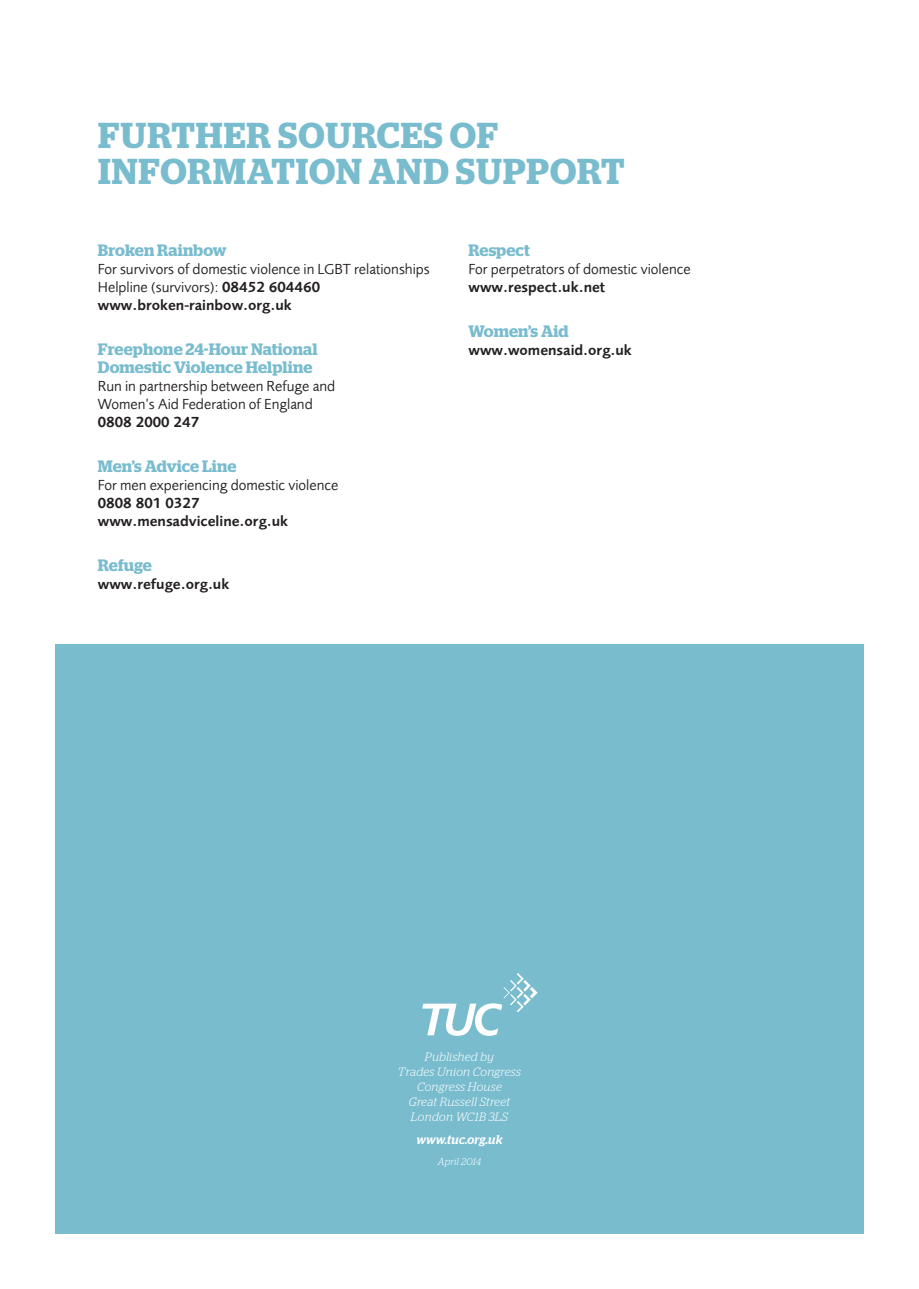
<style>
.page{position:relative;width:919px;height:1289px;background:#fff}
.page>*{position:absolute;margin:0;border:0;box-sizing:border-box;transform-origin:0 0}
.t1{font:600 36px/36px "Stag";letter-spacing:.03em;color:#78bcce}
.t2{font:600 16.5px/18px "Stag";letter-spacing:.01em;color:#78bcce}
.t3{font:15px/18px "Foundry Sans";color:#231f20}
.t4{font:600 15px/18px "Foundry Sans";color:#231f20}
.t5{font:italic 500 12.6px "Stag";letter-spacing:.015em;color:#fff}
.t6{font:italic 300 12px/15px "Stag";letter-spacing:.025em;color:#fff;text-align:center}
.t7{font:italic 300 9.75px "Stag";letter-spacing:.015em;color:#fff}
.s1{font-weight:600}
</style>
<div class="page">
<div style="left:55px;top:644px;width:808px;height:589px;background:#78bcce"></div>
<svg style="left:422px;top:973px;width:115px;height:62px"></svg>
<h1 class="t1" style="left:98px;top:117px;width:528px">Further sources of information and support</h1>
<p class="t2" style="left:98px;top:241px;width:130px">Broken Rainbow</p>
<p class="t3" style="left:98px;top:260px;width:333px">For survivors of domestic violence in LGBT relationships<br>Helpline (survivors): <span class="s1">08452 604460 www.broken-rainbow.org.uk</span></p>
<p class="t2" style="left:98px;top:340px;width:221px">Freephone 24-Hour National<br>Domestic Violence Helpline</p>
<p class="t3" style="left:98px;top:377px;width:239px">Run in partnership between Refuge and<br>Women’s Aid Federation of England</p>
<p class="t4" style="left:98px;top:413px;width:103px">0808 2000 247</p>
<p class="t2" style="left:98px;top:457px;width:140px">Men’s Advice Line</p>
<p class="t3" style="left:98px;top:476px;width:242px">For men experiencing domestic violence</p>
<p class="t4" style="left:98px;top:494px;width:192px">0808 801 0327 www.mensadviceline.org.uk</p>
<p class="t2" style="left:98px;top:556px;width:56px">Refuge</p>
<p class="t4" style="left:98px;top:575px;width:133px">www.refuge.org.uk</p>
<p class="t2" style="left:468px;top:241px;width:63px">Respect</p>
<p class="t3" style="left:468px;top:260px;width:224px">For perpetrators of domestic violence</p>
<p class="t4" style="left:468px;top:278px;width:138px">www.respect.uk.net</p>
<p class="t2" style="left:468px;top:322px;width:102px">Women’s Aid</p>
<p class="t4" style="left:468px;top:341px;width:165px">www.womensaid.org.uk</p>
<p class="t6" style="left:398px;top:1049px;width:125px">Published by<br>Trades Union Congress<br>Congress House<br>Great Russell Street<br>London WC1B 3LS</p>
<p class="t5" style="left:416px;top:1132px;width:87px">www.tuc.org.uk</p>
<p class="t7" style="left:438px;top:1156px;width:45px">April 2014</p>
</div>
